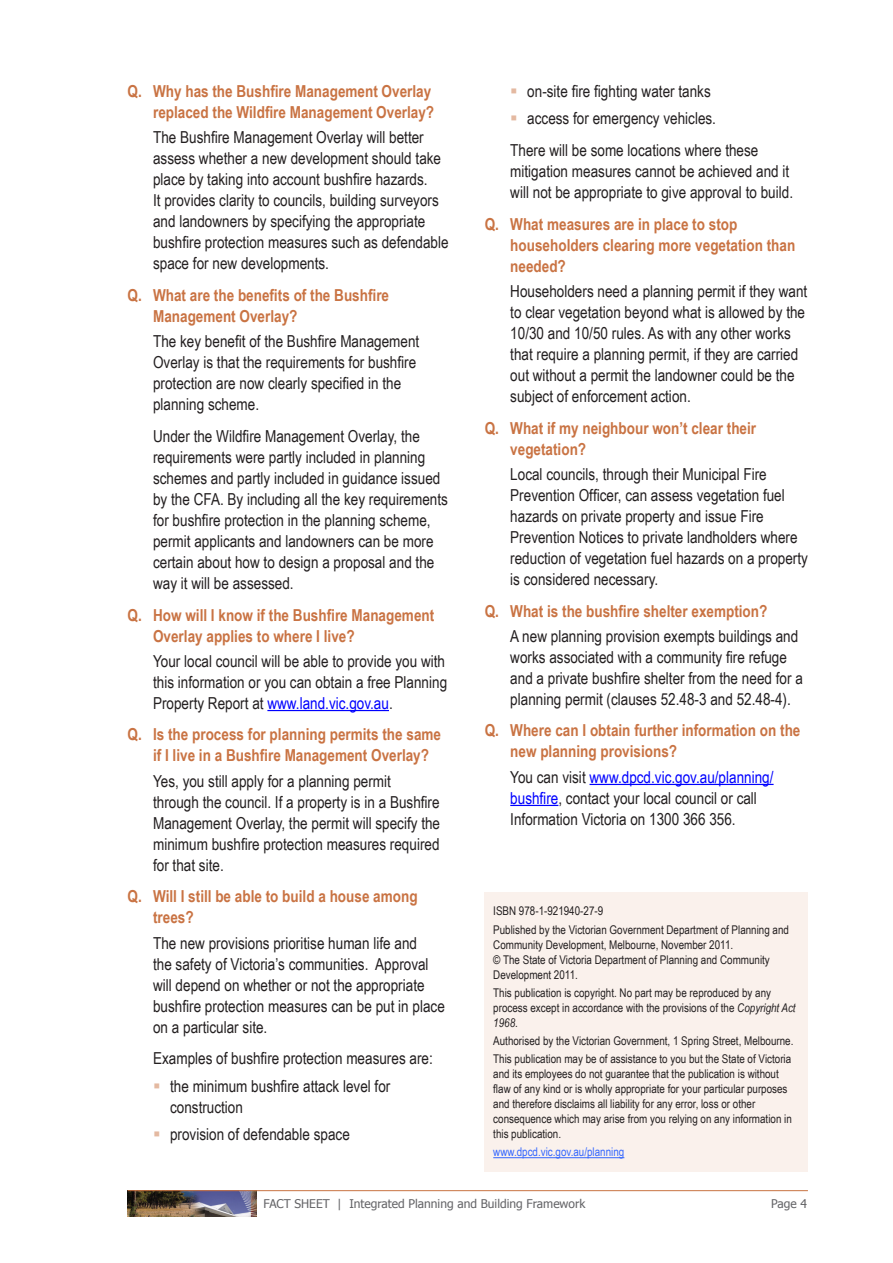
<style>
.page{position:relative;width:893px;height:1263px;background:#fff}
.page>*{position:absolute;margin:0;border:0;box-sizing:border-box;transform-origin:0 0}
.Answer{font:16.5px/21px "Arial Narrow";color:#231f20}
.Question{font:700 16.5px/21px "Arial Narrow";color:#c97343}
.Answer_bullet{font:16.5px/21px "Arial Narrow";color:#231f20}
.t1{font:12px/15px "Arial Narrow";color:#231f20}
.t2{font:12px "Tahoma";color:#636366}
.t3{font:12px "Arial Narrow";color:#36f}
.s1{color:#00f}
.s2{font-style:italic}
</style>
<div class="page">
<img style="left:128px;top:1191px;width:128px;height:25px">
<hr style="left:128px;top:1190px;width:680px;height:1px;background:#c97343">
<hr style="left:267px;top:710px;width:122px;height:1px;background:#00f">
<hr style="left:589px;top:784px;width:185px;height:1px;background:#00f">
<hr style="left:510px;top:805px;width:48px;height:1px;background:#00f">
<div style="left:485px;top:891px;width:323px;height:280px;background:#faf1ec"></div>
<hr style="left:493px;top:1157px;width:131px;height:1px;background:#36f">
<p class="Question" style="left:128px;top:80px;width:308px;text-align:right">Q. Why has the Bushfire Management Overlay replaced the Wildfire Management Overlay?</p>
<p class="Answer" style="left:153px;top:126px;width:297px">The Bushfire Management Overlay will better assess whether a new development should take place by taking into account bushfire hazards.<br>It provides clarity to councils, building surveyors and landowners by specifying the appropriate bushfire protection measures such as defendable space for new developments.</p>
<p class="Question" style="left:153px;top:284px;width:238px;text-indent:-26px">Q. What are the benefits of the Bushfire<br>Management Overlay?</p>
<p class="Answer" style="left:153px;top:330px;width:268px">The key benefit of the Bushfire Management Overlay is that the requirements for bushfire protection are now clearly specified in the planning scheme.</p>
<p class="Answer" style="left:153px;top:425px;width:296px">Under the Wildfire Management Overlay, the requirements were partly included in planning schemes and partly included in guidance issued by the CFA. By including all the key requirements for bushfire protection in the planning scheme, permit applicants and landowners can be more certain about how to design a proposal and the way it will be assessed.</p>
<p class="Question" style="left:153px;top:603px;width:283px;text-indent:-26px">Q. How will I know if the Bushfire Management<br>Overlay applies to where I live?</p>
<p class="Answer" style="left:153px;top:650px;width:296px">Your local council will be able to provide you with this information or you can obtain a free Planning<br>Property Report at <span class="s1">www.land.vic.gov.au</span>.</p>
<p class="Question" style="left:153px;top:723px;width:289px;text-indent:-26px">Q. Is the process for planning permits the same if I live in a Bushfire Management Overlay?</p>
<p class="Answer" style="left:153px;top:770px;width:289px">Yes, you still apply for a planning permit through the council. If a property is in a Bushfire Management Overlay, the permit will specify the minimum bushfire protection measures required for that site.</p>
<p class="Question" style="left:153px;top:885px;width:266px;text-indent:-26px">Q. Will I still be able to build a house among trees?</p>
<p class="Answer" style="left:153px;top:932px;width:293px">The new provisions prioritise human life and<br>the safety of Victoria’s communities. Approval will depend on whether or not the appropriate bushfire protection measures can be put in place on a particular site.</p>
<p class="Answer" style="left:153px;top:1047px;width:281px">Examples of bushfire protection measures are:</p>
<p class="Answer_bullet" style="left:170px;top:1075px;width:222px">the minimum bushfire attack level for construction</p>
<p class="Answer_bullet" style="left:170px;top:1123px;width:181px">provision of defendable space</p>
<p class="Answer_bullet" style="left:527px;top:80px;width:185px">on-site fire fighting water tanks</p>
<p class="Answer_bullet" style="left:527px;top:108px;width:190px">access for emergency vehicles.</p>
<p class="Answer" style="left:510px;top:139px;width:284px">There will be some locations where these mitigation measures cannot be achieved and it will not be appropriate to give approval to build.</p>
<p class="Question" style="left:510px;top:213px;width:286px;text-indent:-26px">Q. What measures are in place to stop householders clearing more vegetation than needed?</p>
<p class="Answer" style="left:510px;top:280px;width:299px">Householders need a planning permit if they want to clear vegetation beyond what is allowed by the 10/30 and 10/50 rules. As with any other works that require a planning permit, if they are carried out without a permit the landowner could be the subject of enforcement action.</p>
<p class="Question" style="left:510px;top:416px;width:247px;text-indent:-26px">Q. What if my neighbour won’t clear their vegetation?</p>
<p class="Answer" style="left:510px;top:463px;width:299px">Local councils, through their Municipal Fire Prevention Officer, can assess vegetation fuel hazards on private property and issue Fire Prevention Notices to private landholders where reduction of vegetation fuel hazards on a property is considered necessary.</p>
<p class="Question" style="left:485px;top:599px;width:284px">Q. What is the bushfire shelter exemption?</p>
<p class="Answer" style="left:510px;top:625px;width:294px">A new planning provision exempts buildings and works associated with a community fire refuge and a private bushfire shelter from the need for a planning permit (clauses 52.48-3 and 52.48-4).</p>
<p class="Question" style="left:510px;top:719px;width:292px;text-indent:-26px">Q. Where can I obtain further information on the new planning provisions?</p>
<p class="Answer" style="left:510px;top:766px;width:265px">You can visit <span class="s1">www.dpcd.vic.gov.au/planning/ bushfire</span>, contact your local council or call<br>Information Victoria on 1300 366 356.</p>
<p class="t1" style="left:493px;top:903px;width:111px">ISBN 978-1-921940-27-9</p>
<p class="t1" style="left:493px;top:921px;width:297px">Published by the Victorian Government Department of Planning and Community Development, Melbourne, November 2011.<br>© The State of Victoria Department of Planning and Community Development 2011.</p>
<p class="t1" style="left:493px;top:985px;width:304px">This publication is copyright. No part may be reproduced by any process except in accordance with the provisions of the <span class="s2">Copyright Act<br>1968</span>.</p>
<p class="t1" style="left:493px;top:1033px;width:302px">Authorised by the Victorian Government, 1 Spring Street, Melbourne.</p>
<p class="t1" style="left:493px;top:1051px;width:300px">This publication may be of assistance to you but the State of Victoria and its employees do not guarantee that the publication is without flaw of any kind or is wholly appropriate for your particular purposes and therefore disclaims all liability for any error, loss or other consequence which may arise from you relying on any information in this publication.</p>
<p class="t3" style="left:493px;top:1143px;width:133px">www.dpcd.vic.gov.au/planning</p>
<p class="t2" style="left:264px;top:1195px;width:323px">FACT SHEET | Integrated Planning and Building Framework</p>
<p class="t2" style="left:771px;top:1195px;width:37px">Page 4</p>
</div>
